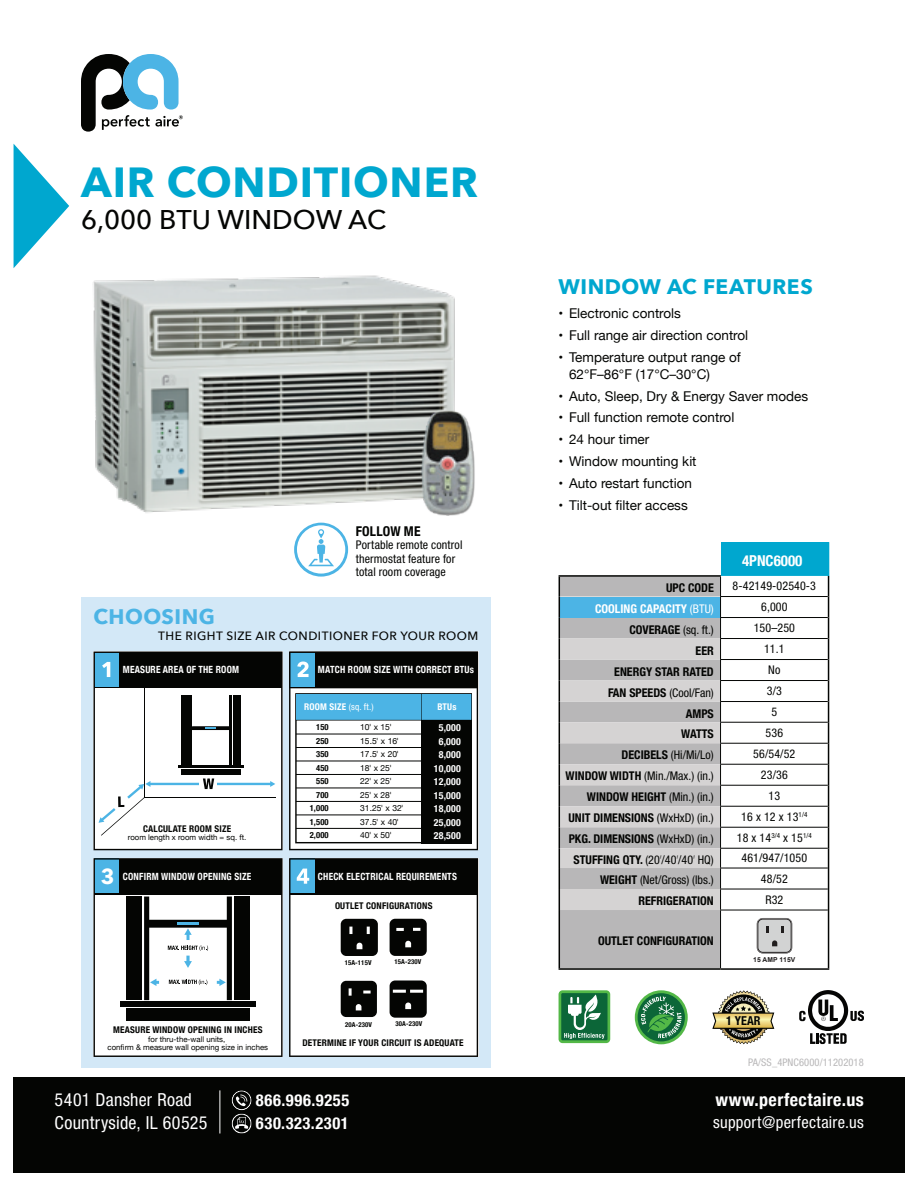
<style>
.page{position:relative;width:918px;height:1188px;background:#fff}
.page>*{position:absolute;margin:0;border:0;box-sizing:border-box;transform-origin:0 0}
.t1{font:700 42px "Avenir Next";letter-spacing:.02em;color:#00a7cf}
.t2{font:500 27px "Avenir Next";color:#040503}
.t3{font:700 21px "Avenir Next";letter-spacing:.025em;color:#00a7cf}
.t4{font:700 21px "Avenir Next";letter-spacing:.025em;color:#4cb4e5}
.t5{font:condensed 18px "Helvetica Neue LT Std";letter-spacing:.015em;color:#fff}
.t6{font:700 condensed 18px "Helvetica Neue";letter-spacing:.025em;color:#fff}
.t7{font:700 condensed 16.5px "Helvetica Neue";letter-spacing:.04em;color:#fff}
.t8{font:condensed 16.5px "Helvetica Neue LT Std";letter-spacing:.015em;color:#fff}
.t9{font:700 condensed 15px "Helvetica Neue";color:#fff}
.t10{font:13.5px/16.5px "Helvetica Neue";color:#040503}
.t11{font:700 condensed 13.5px "Helvetica Neue";letter-spacing:.01em;color:#040503}
.t12{font:700 condensed 12.3px "Helvetica Neue";color:#040503}
.t13{font:condensed 12px/13.5px "Helvetica Neue LT Std";letter-spacing:.01em;color:#040503}
.t14{font:700 condensed 12px "Helvetica Neue";color:#040503}
.t15{font:500 12px "Avenir Next";letter-spacing:.04em;color:#040503}
.t16{font:700 condensed 12px "Helvetica Neue";color:#fff}
.t17{font:condensed 10.5px "Helvetica Neue LT Std";letter-spacing:.01em;color:#b8b7b8}
.t18{font:700 condensed 9.9px "Helvetica Neue";letter-spacing:.02em;color:#fff;scale:.95 1}
.t19{font:700 condensed 9.75px/13.5px "Helvetica Neue";letter-spacing:.02em;color:#fff;text-align:center}
.t20{font:700 condensed 9.3px "Helvetica Neue";letter-spacing:.02em;color:#040503}
.t21{font:700 condensed 9.3px "Helvetica Neue";letter-spacing:.02em;color:#fff}
.t22{font:8.55px/13.5px "Helvetica Neue";color:#040503}
.t23{font:700 condensed 8.55px/13.5px "Helvetica Neue";letter-spacing:.02em;color:#040503;text-align:right}
.t24{font:7.8px/8.6px "Helvetica Neue";color:#040503;text-align:center}
.t25{font:700 condensed 6.75px "Helvetica Neue";letter-spacing:.02em;color:#040503}
.t26{font:700 6.75px "Arial";color:#211e1e}
.s1{font-family:"Helvetica Neue LT Std";font-weight:400}
.s2{font-family:"Avenir Next";font-stretch:normal;font-size:21.3px}
.s3{font-family:"Helvetica Neue";font-weight:700}
.s4{font-weight:400;font-stretch:normal}
</style>
<div class="page">
<img style="left:93px;top:275px;width:362px;height:248px">
<div style="left:81px;top:597px;width:409px;height:471px;background:#d3e8f7"></div>
<div style="left:14px;top:1077px;width:891px;height:96px;background:#040503"></div>
<svg style="left:14px;top:144px;width:55px;height:124px"></svg>
<svg style="left:232px;top:1090px;width:20px;height:44px"></svg>
<hr style="left:220px;top:1090px;width:1px;height:44px;background:#fff">
<svg style="left:81px;top:54px;width:102px;height:78px"></svg>
<img style="left:413px;top:404px;width:62px;height:116px">
<svg style="left:294px;top:523px;width:54px;height:54px"></svg>
<div style="left:721px;top:542px;width:108px;height:34px;background:#00a7cf"></div>
<div style="left:560px;top:577px;width:160px;height:391px;background:#b8b7b8"></div>
<div style="left:559px;top:597px;width:162px;height:21px;background:#4cb4e5"></div>
<svg style="left:560px;top:639px;width:160px;height:271px;fill:#d5d3d3"></svg>
<hr style="left:559px;top:575px;width:162px;height:2px;background:#040503">
<svg style="left:559px;top:577px;width:1px;height:333px"></svg>
<hr style="left:559px;top:910px;width:1px;height:58px;background:#040503">
<hr style="left:559px;top:968px;width:162px;height:2px;background:#040503">
<hr style="left:721px;top:968px;width:108px;height:2px;background:#040503">
<svg style="left:720px;top:576px;width:109px;height:393px"></svg>
<svg style="left:712px;top:990px;width:62px;height:54px"></svg>
<svg style="left:635px;top:990px;width:53px;height:54px"></svg>
<svg style="left:799px;top:990px;width:65px;height:54px"></svg>
<svg style="left:94px;top:652px;width:189px;height:198px"></svg>
<svg style="left:289px;top:652px;width:189px;height:198px"></svg>
<svg style="left:94px;top:858px;width:189px;height:199px"></svg>
<svg style="left:289px;top:858px;width:189px;height:199px"></svg>
<svg style="left:559px;top:990px;width:51px;height:53px"></svg>
<p class="t1" style="left:81px;top:146px;width:399px">AIR CONDITIONER</p>
<p class="t2" style="left:81px;top:196px;width:307px">6,000 BTU WINDOW AC</p>
<p class="t11" style="left:356px;top:520px;width:66px">FOLLOW ME</p>
<p class="t13" style="left:356px;top:538px;width:108px">Portable remote control thermostat feature for total room coverage</p>
<p class="t4" style="left:94px;top:598px;width:123px">CHOOSING</p>
<p class="t15" style="left:158px;top:626px;width:322px">THE RIGHT SIZE AIR CONDITIONER FOR YOUR ROOM</p>
<p class="t18" style="left:123px;top:661px;width:124px">MEASURE AREA OF THE ROOM</p>
<p class="t18" style="left:318px;top:661px;width:166px">MATCH ROOM SIZE WITH CORRECT BTUs</p>
<p class="t21" style="left:304px;top:699px;width:71px">ROOM SIZE <span class="s1">(sq. ft.)</span></p>
<p class="t21" style="left:437px;top:699px;width:21px">BTUs</p>
<p class="t20" style="left:143px;top:821px;width:90px">CALCULATE ROOM SIZE</p>
<p class="t24" style="left:128px;top:834px;width:120px">room length x room width = sq. ft.</p>
<p class="t22" style="left:360px;top:721px;width:45px">10' x 15'<br>15.5' x 16'<br>17.5' x 20'<br>18' x 25'<br>22' x 25'<br>25' x 28'<br>31.25' x 32'<br>37.5' x 40'<br>40' x 50'</p>
<p class="t23" style="left:310px;top:720px;width:21px">150<br>250<br>350<br>450<br>550<br>700<br>1,000<br>1,500<br>2,000</p>
<p class="t19" style="left:434px;top:720px;width:28px">5,000<br>6,000<br>8,000<br>10,000<br>12,000<br>15,000<br>18,000<br>25,000<br>28,500</p>
<p class="t18" style="left:101px;top:868px;width:160px"><span class="s2">3</span> CONFIRM WINDOW OPENING SIZE</p>
<p class="t18" style="left:318px;top:868px;width:148px">CHECK ELECTRICAL REQUIREMENTS</p>
<p class="t20" style="left:335px;top:897px;width:99px">OUTLET CONFIGURATIONS</p>
<p class="t25" style="left:345px;top:956px;width:28px">15A-115V</p>
<p class="t25" style="left:394px;top:956px;width:28px">15A-230V</p>
<p class="t20" style="left:113px;top:1022px;width:151px">MEASURE WINDOW OPENING IN INCHES</p>
<p class="t24" style="left:108px;top:1035px;width:162px">for thru-the-wall units,<br>confirm &amp; measure wall opening size in inches</p>
<p class="t25" style="left:345px;top:1019px;width:28px">20A-230V</p>
<p class="t25" style="left:395px;top:1018px;width:28px">30A-230V</p>
<p class="t20" style="left:302px;top:1035px;width:163px">DETERMINE IF YOUR CIRCUIT IS ADEQUATE</p>
<p class="t5" style="left:55px;top:1089px;width:139px">5401 Dansher Road</p>
<p class="t5" style="left:55px;top:1112px;width:154px">Countryside, IL 60525</p>
<p class="t7" style="left:256px;top:1086px;width:95px">866.996.9255</p>
<p class="t7" style="left:256px;top:1110px;width:94px">630.323.2301</p>
<p class="t3" style="left:559px;top:268px;width:256px">WINDOW AC FEATURES</p>
<p class="t10" style="left:559px;top:306px;width:124px">• Electronic controls</p>
<p class="t10" style="left:559px;top:328px;width:191px">• Full range air direction control</p>
<p class="t10" style="left:569px;top:350px;width:173px;text-indent:-11px">• Temperature output range of<br>62°F–86°F (17°C–30°C)</p>
<p class="t10" style="left:559px;top:388px;width:251px">• Auto, Sleep, Dry &amp; Energy Saver modes</p>
<p class="t10" style="left:559px;top:410px;width:177px">• Full function remote control</p>
<p class="t10" style="left:559px;top:432px;width:92px">• 24 hour timer</p>
<p class="t10" style="left:559px;top:454px;width:140px">• Window mounting kit</p>
<p class="t10" style="left:559px;top:476px;width:135px">• Auto restart function</p>
<p class="t10" style="left:559px;top:498px;width:131px">• Tilt-out filter access</p>
<p class="t9" style="left:742px;top:548px;width:62px">4PNC6000</p>
<p class="t14" style="left:666px;top:578px;width:49px">UPC CODE</p>
<p class="t13" style="left:733px;top:579px;width:85px">8-42149-02540-3</p>
<p class="t16" style="left:595px;top:599px;width:120px">COOLING CAPACITY <span class="s1">(BTU)</span></p>
<p class="t13" style="left:761px;top:600px;width:28px">6,000</p>
<p class="t14" style="left:629px;top:620px;width:86px">COVERAGE <span class="s1">(sq. ft.)</span></p>
<p class="t13" style="left:754px;top:621px;width:43px">150–250</p>
<p class="t14" style="left:696px;top:641px;width:20px">EER</p>
<p class="t13" style="left:764px;top:642px;width:22px">11.1</p>
<p class="t14" style="left:614px;top:662px;width:101px">ENERGY STAR RATED</p>
<p class="t13" style="left:768px;top:663px;width:14px">No</p>
<p class="t13" style="left:608px;top:686px;width:107px"><span class="s3">FAN SPEEDS</span> (Cool/Fan)</p>
<p class="t13" style="left:767px;top:684px;width:17px">3/3</p>
<p class="t14" style="left:686px;top:703px;width:30px">AMPS</p>
<p class="t13" style="left:771px;top:705px;width:7px">5</p>
<p class="t14" style="left:681px;top:724px;width:34px">WATTS</p>
<p class="t13" style="left:766px;top:726px;width:19px">536</p>
<p class="t13" style="left:622px;top:748px;width:94px"><span class="s3">DECIBELS</span> (Hi/Mi/Lo)</p>
<p class="t13" style="left:753px;top:747px;width:44px">56/54/52</p>
<p class="t13" style="left:566px;top:769px;width:150px"><span class="s3">WINDOW WIDTH</span> (Min./Max.) (in.)</p>
<p class="t13" style="left:761px;top:768px;width:28px">23/36</p>
<p class="t14" style="left:587px;top:787px;width:128px">WINDOW HEIGHT <span class="s1">(Min.) (in.)</span></p>
<p class="t13" style="left:769px;top:789px;width:13px">13</p>
<p class="t14" style="left:568px;top:808px;width:147px">UNIT DIMENSIONS <span class="s1">(WxHxD) (in.)</span></p>
<p class="t13" style="left:741px;top:810px;width:68px">16 x 12 x 13<sup>1/4</sup></p>
<p class="t14" style="left:569px;top:829px;width:147px">PKG. DIMENSIONS <span class="s1">(WxHxD) (in.)</span></p>
<p class="t13" style="left:737px;top:831px;width:76px">18 x 14<sup>3/4</sup> x 15<sup>1/4</sup></p>
<p class="t14" style="left:574px;top:850px;width:142px">STUFFING QTY. <span class="s1">(20</span><span class="s4">ʹ</span><span class="s1">/40</span><span class="s4">ʹ</span><span class="s1">/40</span><span class="s4">ʹ</span> <span class="s1">HQ)</span></p>
<p class="t13" style="left:742px;top:851px;width:67px">461/947/1050</p>
<p class="t13" style="left:600px;top:873px;width:115px"><span class="s3">WEIGHT</span> (Net/Gross) (lbs.)</p>
<p class="t13" style="left:761px;top:872px;width:28px">48/52</p>
<p class="t14" style="left:638px;top:891px;width:77px">REFRIGERATION</p>
<p class="t13" style="left:765px;top:893px;width:19px">R32</p>
<p class="t14" style="left:598px;top:931px;width:117px">OUTLET CONFIGURATION</p>
<p class="t26" style="left:753px;top:955px;width:44px">15 AMP 115V</p>
<p class="t12" style="left:726px;top:1013px;width:36px">1 YEAR</p>
<p class="t17" style="left:748px;top:1056px;width:117px">PA/SS_4PNC6000/11202018</p>
<p class="t6" style="left:715px;top:1085px;width:150px">www.perfectaire.us</p>
<p class="t8" style="left:713px;top:1113px;width:152px">support@perfectaire.us</p>
</div>
